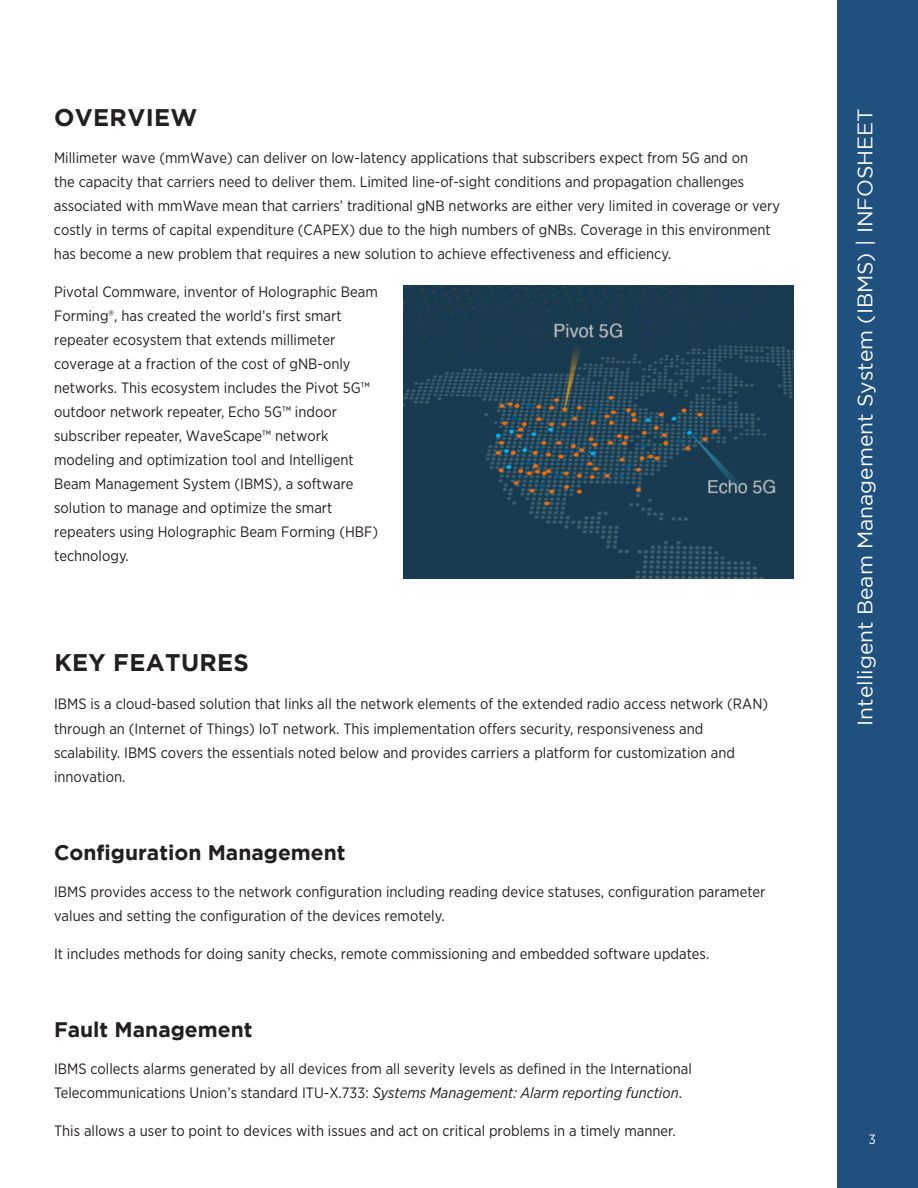
<style>
.page{position:relative;width:918px;height:1188px;background:#fff}
.page>*{position:absolute;margin:0;border:0;box-sizing:border-box;transform-origin:0 0}
.t1{font:700 24px "Gotham";letter-spacing:.015em;color:#231f20}
.t2{font:21px "Gotham";color:#fff}
.t3{font:700 21px "Gotham";color:#231f20}
.t4{font:15px/24px "Gotham Narrow";color:#231f20}
.t5{font:13.5px "Gotham Narrow";color:#fff}
.s1{font-style:italic}
</style>
<div class="page">
<div style="left:837px;top:0;width:81px;height:1188px;background:#1f507e"></div>
<img style="left:404px;top:286px;width:390px;height:293px">
<p class="t1" style="left:54px;top:103px;width:145px">OVERVIEW</p>
<p class="t4" style="left:54px;top:145px;width:728px">Millimeter wave (mmWave) can deliver on low-latency applications that subscribers expect from 5G and on<br>the capacity that carriers need to deliver them. Limited line-of-sight conditions and propagation challenges associated with mmWave mean that carriers’ traditional gNB networks are either very limited in coverage or very costly in terms of capital expenditure (CAPEX) due to the high numbers of gNBs. Coverage in this environment has become a new problem that requires a new solution to achieve effectiveness and efficiency.</p>
<p class="t4" style="left:54px;top:279px;width:325px">Pivotal Commware, inventor of Holographic Beam Forming®, has created the world’s first smart repeater ecosystem that extends millimeter coverage at a fraction of the cost of gNB-only networks. This ecosystem includes the Pivot 5G™ outdoor network repeater, Echo 5G™ indoor subscriber repeater, WaveScape™ network modeling and optimization tool and Intelligent Beam Management System (IBMS), a software solution to manage and optimize the smart repeaters using Holographic Beam Forming (HBF) technology.</p>
<p class="t1" style="left:54px;top:649px;width:196px">KEY FEATURES</p>
<p class="t4" style="left:54px;top:692px;width:716px">IBMS is a cloud-based solution that links all the network elements of the extended radio access network (RAN) through an (Internet of Things) IoT network. This implementation offers security, responsiveness and scalability. IBMS covers the essentials noted below and provides carriers a platform for customization and innovation.</p>
<p class="t3" style="left:54px;top:840px;width:293px">Configuration Management</p>
<p class="t4" style="left:54px;top:880px;width:713px">IBMS provides access to the network configuration including reading device statuses, configuration parameter values and setting the configuration of the devices remotely.</p>
<p class="t4" style="left:54px;top:941px;width:657px">It includes methods for doing sanity checks, remote commissioning and embedded software updates.</p>
<p class="t3" style="left:54px;top:1017px;width:200px">Fault Management</p>
<p class="t4" style="left:54px;top:1057px;width:639px">IBMS collects alarms generated by all devices from all severity levels as defined in the International<br>Telecommunications Union’s standard ITU-X.733: <span class="s1">Systems Management: Alarm reporting function</span>.</p>
<p class="t4" style="left:54px;top:1118px;width:623px">This allows a user to point to devices with issues and act on critical problems in a timely manner.</p>
<h2 class="t2" style="left:854px;top:726px;width:619px;rotate:-90deg">Intelligent Beam Management System (IBMS) | INFOSHEET</h2>
<p class="t5" style="left:869px;top:1131px;width:9px">3</p>
</div>
